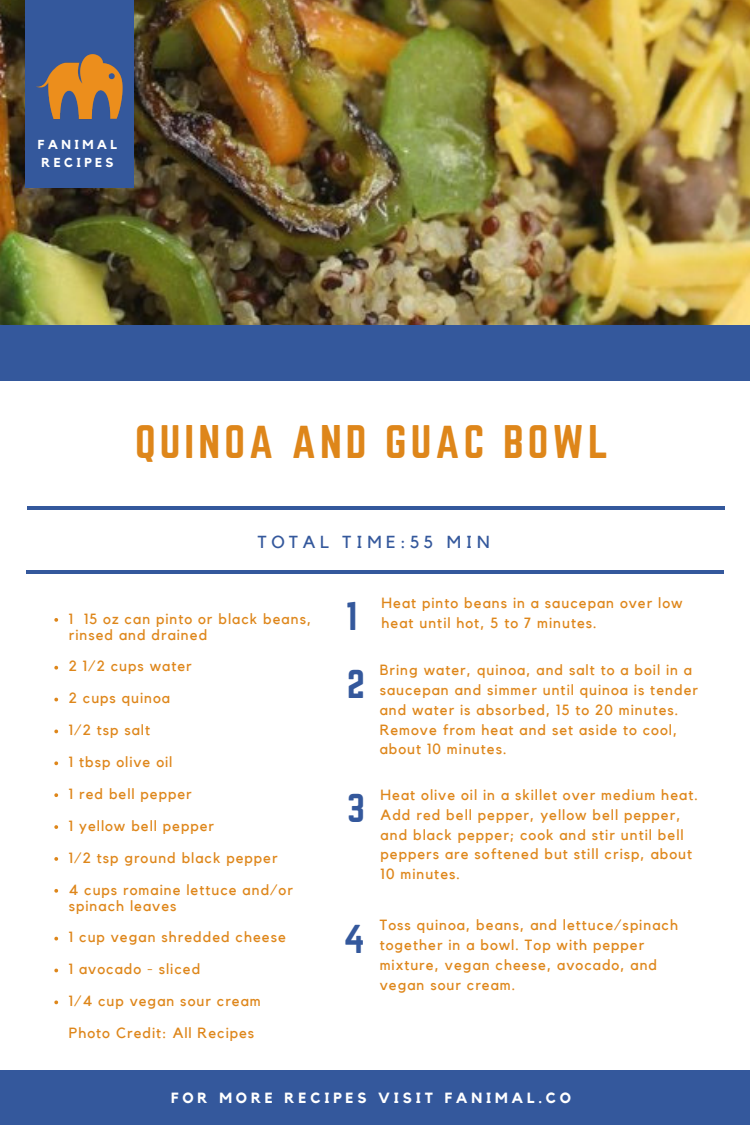
<style>
.page{position:relative;width:750px;height:1125px;background:#fff}
.page>*{position:absolute;margin:0;border:0;box-sizing:border-box;transform-origin:0 0}
.t1{font:41.25px "Norwester";letter-spacing:.1em;color:#de861a}
.t2{font:35.38px "Norwester";color:#34589c}
.t3{font:17.38px "Kollektif";letter-spacing:.26em;color:#34589c}
.t4{font:14.75px/19.8px "Kollektif";letter-spacing:.07em;color:#de861a}
.t5{font:700 14.75px "Kollektif";letter-spacing:.26em;color:#fff}
.t6{font:700 13px/17.8px "Kollektif";letter-spacing:.26em;color:#fff}
</style>
<div class="page">
<img style="left:0;top:0;width:750px;height:325px">
<hr style="left:28px;top:506px;width:697px;height:4px;background:#34589c">
<hr style="left:26px;top:570px;width:697px;height:4px;background:#34589c">
<svg style="left:54px;top:618px;width:4px;height:4px"></svg>
<svg style="left:54px;top:666px;width:4px;height:4px"></svg>
<svg style="left:54px;top:698px;width:4px;height:3px"></svg>
<svg style="left:54px;top:730px;width:4px;height:3px"></svg>
<svg style="left:54px;top:761px;width:4px;height:4px"></svg>
<svg style="left:54px;top:793px;width:4px;height:4px"></svg>
<svg style="left:54px;top:825px;width:4px;height:4px"></svg>
<svg style="left:54px;top:857px;width:4px;height:4px"></svg>
<svg style="left:54px;top:889px;width:4px;height:4px"></svg>
<svg style="left:54px;top:937px;width:4px;height:4px"></svg>
<svg style="left:54px;top:969px;width:4px;height:3px"></svg>
<svg style="left:54px;top:1001px;width:4px;height:3px"></svg>
<div style="left:0;top:1071px;width:750px;height:54px;background:#34589c"></div>
<div style="left:25px;top:0;width:109px;height:187px;background:#34589c"></div>
<div style="left:0;top:325px;width:750px;height:56px;background:#34589c"></div>
<img style="left:37px;top:54px;width:86px;height:66px">
<p class="t6" style="left:38px;top:136px;width:81px">FANIMAL<br>RECIPES</p>
<h1 class="t1" style="left:135px;top:422px;width:475px">QUINOA AND GUAC BOWL</h1>
<p class="t3" style="left:258px;top:534px;width:233px">TOTAL TIME:55 MIN</p>
<p class="t4" style="left:69px;top:611px;width:244px;line-height:16px">1 15 oz can pinto or black beans, rinsed and drained</p>
<p class="t4" style="left:69px;top:651px;width:226px;line-height:31.9px">2 1/2 cups water<br>2 cups quinoa<br>1/2 tsp salt<br>1 tbsp olive oil<br>1 red bell pepper<br>1 yellow bell pepper<br>1/2 tsp ground black pepper<br>4 cups romaine lettuce and/or</p>
<p class="t4" style="left:69px;top:890px;width:219px;line-height:31.9px">spinach leaves<br>1 cup vegan shredded cheese<br>1 avocado - sliced<br>1/4 cup vegan sour cream<br>Photo Credit: All Recipes</p>
<h2 class="t2" style="left:346px;top:599px;width:13px">1</h2>
<h2 class="t2" style="left:347px;top:667px;width:19px">2</h2>
<h2 class="t2" style="left:347px;top:791px;width:19px">3</h2>
<h2 class="t2" style="left:344px;top:922px;width:23px">4</h2>
<p class="t4" style="left:382px;top:594px;width:303px">Heat pinto beans in a saucepan over low heat until hot, 5 to 7 minutes.</p>
<p class="t4" style="left:380px;top:661px;width:320px">Bring water, quinoa, and salt to a boil in a saucepan and simmer until quinoa is tender and water is absorbed, 15 to 20 minutes.<br>Remove from heat and set aside to cool, about 10 minutes.</p>
<p class="t4" style="left:381px;top:786px;width:319px">Heat olive oil in a skillet over medium heat.<br>Add red bell pepper, yellow bell pepper, and black pepper; cook and stir until bell peppers are softened but still crisp, about 10 minutes.</p>
<p class="t4" style="left:380px;top:916px;width:300px">Toss quinoa, beans, and lettuce/spinach together in a bowl. Top with pepper mixture, vegan cheese, avocado, and vegan sour cream.</p>
<p class="t5" style="left:171px;top:1091px;width:401px">FOR MORE RECIPES VISIT FANIMAL.CO</p>
</div>
